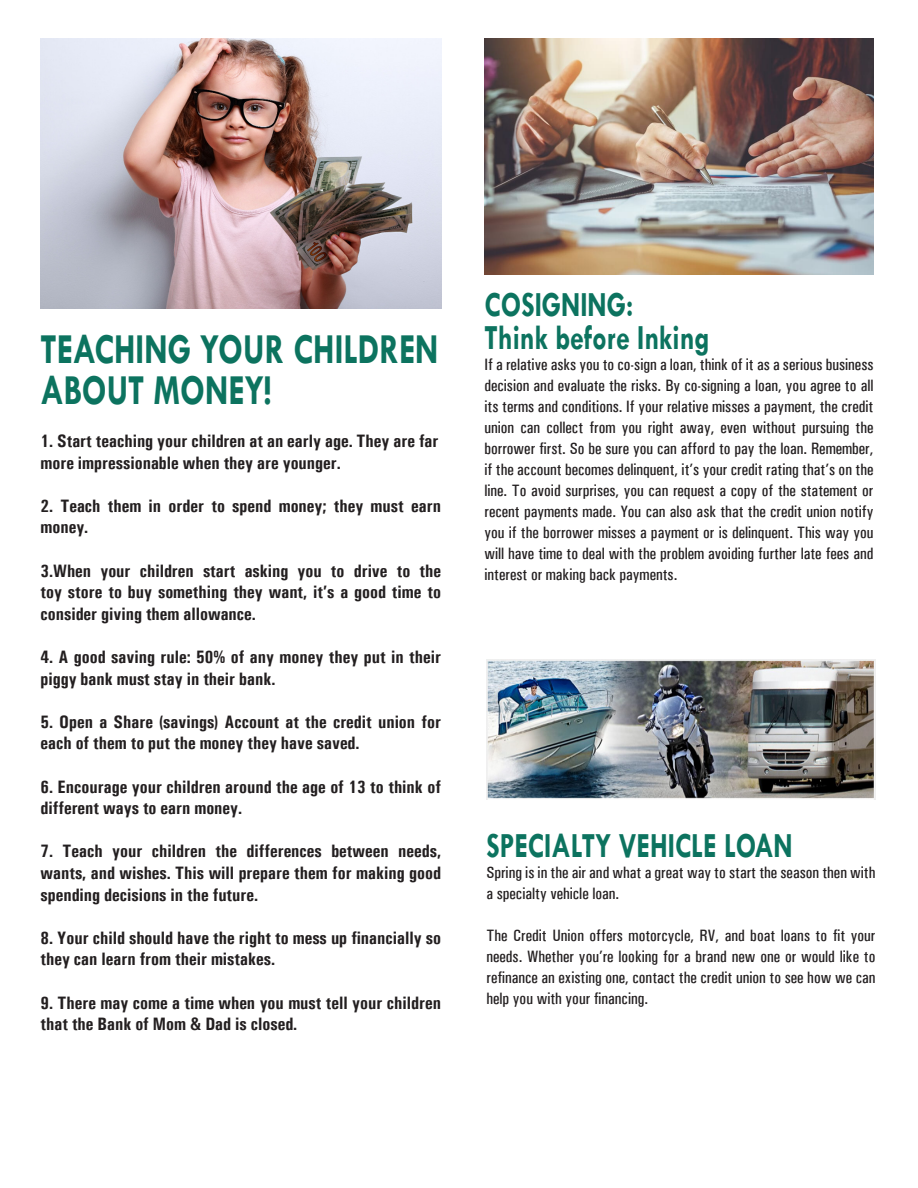
<style>
.page{position:relative;width:918px;height:1188px;background:#fff}
.page>*{position:absolute;margin:0;border:0;box-sizing:border-box;transform-origin:0 0}
.t1{font:700 43.2px/41.4px "Tw Cen";color:#0c735f;scale:.78 1}
.t2{font:700 35.7px "Tw Cen";color:#0c735f;scale:.78 1}
.t3{font:700 condensed 18px/21.6px "Univers";color:#231f20}
.t4{font:500 condensed 16.5px/21px "Univers";color:#231f20;text-align:justify}
</style>
<div class="page">
<img style="left:40px;top:39px;width:401px;height:270px">
<img style="left:484px;top:39px;width:389px;height:235px">
<img style="left:486px;top:659px;width:389px;height:141px">
<p class="t1" style="left:40px;top:327px;width:512px">TEACHING YOUR CHILDREN<br>ABOUT MONEY!</p>
<p class="t3" style="left:40px;top:430px;width:400px">1. Start teaching your children at an early age. They are far more impressionable when they are younger.</p>
<p class="t3" style="left:40px;top:495px;width:402px">2. Teach them in order to spend money; they must earn money.</p>
<p class="t3" style="left:40px;top:559px;width:402px;text-align:justify">3.When your children start asking you to drive to the toy store to buy something they want, it’s a good time to consider giving them allowance.</p>
<p class="t3" style="left:40px;top:646px;width:402px">4. A good saving rule: 50% of any money they put in their piggy bank must stay in their bank.</p>
<p class="t3" style="left:40px;top:711px;width:402px">5. Open a Share (savings) Account at the credit union for each of them to put the money they have saved.</p>
<p class="t3" style="left:40px;top:775px;width:402px">6. Encourage your children around the age of 13 to think of different ways to earn money.</p>
<p class="t3" style="left:40px;top:840px;width:402px;text-align:justify">7. Teach your children the differences between needs, wants, and wishes. This will prepare them for making good spending decisions in the future.</p>
<p class="t3" style="left:40px;top:927px;width:402px">8. Your child should have the right to mess up financially so they can learn from their mistakes.</p>
<p class="t3" style="left:40px;top:991px;width:402px">9. There may come a time when you must tell your children that the Bank of Mom &amp; Dad is closed.</p>
<p class="t2" style="left:484px;top:283px;width:192px">COSIGNING:</p>
<p class="t2" style="left:484px;top:316px;width:290px">Think before Inking</p>
<p class="t4" style="left:484px;top:354px;width:391px">If a relative asks you to co-sign a loan, think of it as a serious business decision and evaluate the risks. By co-signing a loan, you agree to all its terms and conditions. If your relative misses a payment, the credit union can collect from you right away, even without pursuing the borrower first. So be sure you can afford to pay the loan. Remember, if the account becomes delinquent, it’s your credit rating that’s on the line. To avoid surprises, you can request a copy of the statement or recent payments made. You can also ask that the credit union notify you if the borrower misses a payment or is delinquent. This way you will have time to deal with the problem avoiding further late fees and interest or making back payments.</p>
<p class="t2" style="left:486px;top:824px;width:394px">SPECIALTY VEHICLE LOAN</p>
<p class="t4" style="left:486px;top:862px;width:391px">Spring is in the air and what a great way to start the season then with a specialty vehicle loan.</p>
<p class="t4" style="left:486px;top:925px;width:391px">The Credit Union offers motorcycle, RV, and boat loans to fit your needs. Whether you’re looking for a brand new one or would like to refinance an existing one, contact the credit union to see how we can help you with your financing.</p>
</div>
